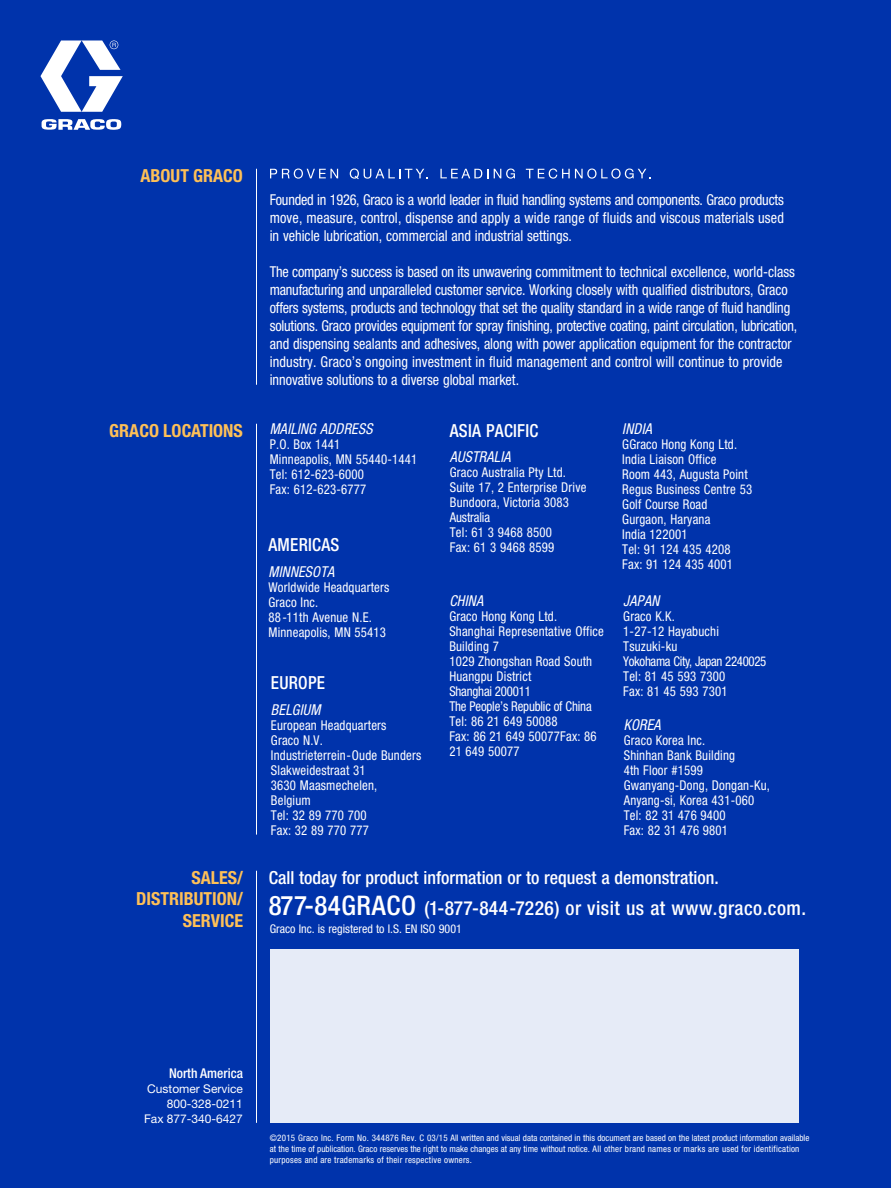
<style>
.page{position:relative;width:891px;height:1188px;background:#0033ab}
.page>*{position:absolute;margin:0;border:0;box-sizing:border-box;transform-origin:0 0}
.t1{font:500 condensed 19.5px "Helvetica Neue LT Std";letter-spacing:.025em;color:#fff}
.t2{font:500 condensed 18px "Helvetica Neue LT Std";color:#fff}
.t3{font:700 condensed 18px/21.6px "Helvetica Neue LT Std";color:#fec057;text-align:right}
.t4{font:500 condensed 18px "Helvetica Neue LT Std";color:#fff;scale:.95 1}
.t5{font:condensed 15px/18px "Helvetica Neue LT Std";color:#fff;text-align:justify;scale:.95 1}
.t6{font:italic condensed 15px "Helvetica Neue LT Std";letter-spacing:.015em;color:#fff;scale:.95 1}
.t7{font:condensed 13.5px/15px "Helvetica Neue LT Std";letter-spacing:.015em;color:#fff;scale:.95 1}
.t8{font:500 condensed 13.5px "Helvetica Neue LT Std";color:#fff}
.t9{font:12px/15px "Helvetica Neue LT Std";color:#fff;text-align:right}
.t10{font:condensed 12px "Helvetica Neue LT Std";color:#fff}
.t11{font:condensed 9px/10.8px "Helvetica Neue LT Std";color:#fff}
.s1{font-size:27px}
</style>
<div class="page">
<svg style="left:40px;top:41px;width:83px;height:89px"></svg>
<hr style="left:256px;top:169px;width:1px;height:216px;background:#fff">
<hr style="left:256px;top:871px;width:1px;height:252px;background:#fff">
<hr style="left:256px;top:424px;width:1px;height:411px;background:#fff">
<svg style="left:270px;top:169px;width:68px;height:10px"></svg>
<svg style="left:350px;top:169px;width:78px;height:10px"></svg>
<svg style="left:440px;top:169px;width:48px;height:9px"></svg>
<svg style="left:494px;top:169px;width:21px;height:10px"></svg>
<svg style="left:526px;top:169px;width:124px;height:10px"></svg>
<div style="left:270px;top:950px;width:529px;height:173px;background:#e6ebf7"></div>
<h2 class="t3" style="left:141px;top:164px;width:104px">ABOUT GRACO</h2>
<h2 class="t3" style="left:109px;top:419px;width:135px">GRACO LOCATIONS</h2>
<h2 class="t3" style="left:136px;top:866px;width:108px">SALES/<br>DISTRIBUTION/<br>SERVICE</h2>
<p class="t5" style="left:270px;top:190px;width:543px">Founded in 1926, Graco is a world leader in fluid handling systems and components. Graco products move, measure, control, dispense and apply a wide range of fluids and viscous materials used in vehicle lubrication, commercial and industrial settings.</p>
<p class="t5" style="left:270px;top:262px;width:557px;text-align:left">The company’s success is based on its unwavering commitment to technical excellence, world-class manufacturing and unparalleled customer service. Working closely with qualified distributors, Graco offers systems, products and technology that set the quality standard in a wide range of fluid handling solutions. Graco provides equipment for spray finishing, protective coating, paint circulation, lubrication, and dispensing sealants and adhesives, along with power application equipment for the contractor industry. Graco’s ongoing investment in fluid management and control will continue to provide innovative solutions to a diverse global market.</p>
<h2 class="t4" style="left:450px;top:419px;width:95px">ASIA PACIFIC</h2>
<p class="t6" style="left:450px;top:448px;width:66px">AUSTRALIA</p>
<p class="t7" style="left:450px;top:465px;width:145px">Graco Australia Pty Ltd.<br>Suite 17, 2 Enterprise Drive<br>Bundoora, Victoria 3083<br>Australia<br>Tel: 61 3 9468 8500<br>Fax: 61 3 9468 8599</p>
<p class="t6" style="left:270px;top:420px;width:110px">MAILING ADDRESS</p>
<p class="t7" style="left:270px;top:437px;width:157px">P.O. Box 1441<br>Minneapolis, MN 55440-1441<br>Tel: 612-623-6000<br>Fax: 612-623-6777</p>
<p class="t6" style="left:622px;top:420px;width:33px">INDIA</p>
<p class="t7" style="left:622px;top:437px;width:138px">GGraco Hong Kong Ltd.<br>India Liaison Office<br>Room 443, Augusta Point<br>Regus Business Centre 53<br>Golf Course Road<br>Gurgaon, Haryana<br>India 122001<br>Tel: 91 124 435 4208<br>Fax: 91 124 435 4001</p>
<h2 class="t4" style="left:268px;top:534px;width:76px">AMERICAS</h2>
<p class="t6" style="left:268px;top:563px;width:71px">MINNESOTA</p>
<p class="t7" style="left:268px;top:579px;width:129px">Worldwide Headquarters<br>Graco Inc.<br>88-11th Avenue N.E.<br>Minneapolis, MN 55413</p>
<p class="t6" style="left:449px;top:592px;width:37px">CHINA</p>
<p class="t7" style="left:449px;top:608px;width:164px">Graco Hong Kong Ltd.<br>Shanghai Representative Office<br>Building 7<br>1029 Zhongshan Road South<br>Huangpu District<br>Shanghai 200011<br>The People’s Republic of China<br>Tel: 86 21 649 50088<br>Fax: 86 21 649 50077Fax: 86<br>21 649 50077</p>
<p class="t6" style="left:623px;top:592px;width:39px">JAPAN</p>
<p class="t7" style="left:623px;top:609px;width:152px">Graco K.K.<br>1-27-12 Hayabuchi<br>Tsuzuki-ku<br>Yokohama City, Japan 2240025<br>Tel: 81 45 593 7300<br>Fax: 81 45 593 7301</p>
<h2 class="t4" style="left:271px;top:672px;width:59px">EUROPE</h2>
<p class="t6" style="left:271px;top:701px;width:54px">BELGIUM</p>
<p class="t7" style="left:271px;top:717px;width:160px">European Headquarters<br>Graco N.V.<br>Industrieterrein-Oude Bunders<br>Slakweidestraat 31<br>3630 Maasmechelen,<br>Belgium<br>Tel: 32 89 770 700<br>Fax: 32 89 770 777</p>
<h2 class="t2" style="left:269px;top:866px;width:452px">Call today for product information or to request a demonstration.</h2>
<h1 class="t1" style="left:269px;top:897px;width:539px"><span class="s1">877-84GRACO</span> (1-877-844-7226) or visit us at www.graco.com.</h1>
<p class="t6" style="left:624px;top:716px;width:40px">KOREA</p>
<p class="t7" style="left:624px;top:732px;width:155px">Graco Korea Inc.<br>Shinhan Bank Building<br>4th Floor #1599<br>Gwanyang-Dong, Dongan-Ku,<br>Anyang-si, Korea 431-060<br>Tel: 82 31 476 9400<br>Fax: 82 31 476 9801</p>
<p class="t10" style="left:270px;top:922px;width:194px">Graco Inc. is registered to I.S. EN ISO 9001</p>
<p class="t8" style="left:169px;top:1065px;width:75px">North America</p>
<p class="t9" style="left:144px;top:1081px;width:100px">Customer Service<br>800-328-0211<br>Fax 877-340-6427</p>
<p class="t11" style="left:270px;top:1133px;width:541px">©2015 Graco Inc. Form No. 344876 Rev. C 03/15 All written and visual data contained in this document are based on the latest product information available at the time of publication. Graco reserves the right to make changes at any time without notice. All other brand names or marks are used for identification purposes and are trademarks of their respective owners.</p>
</div>
